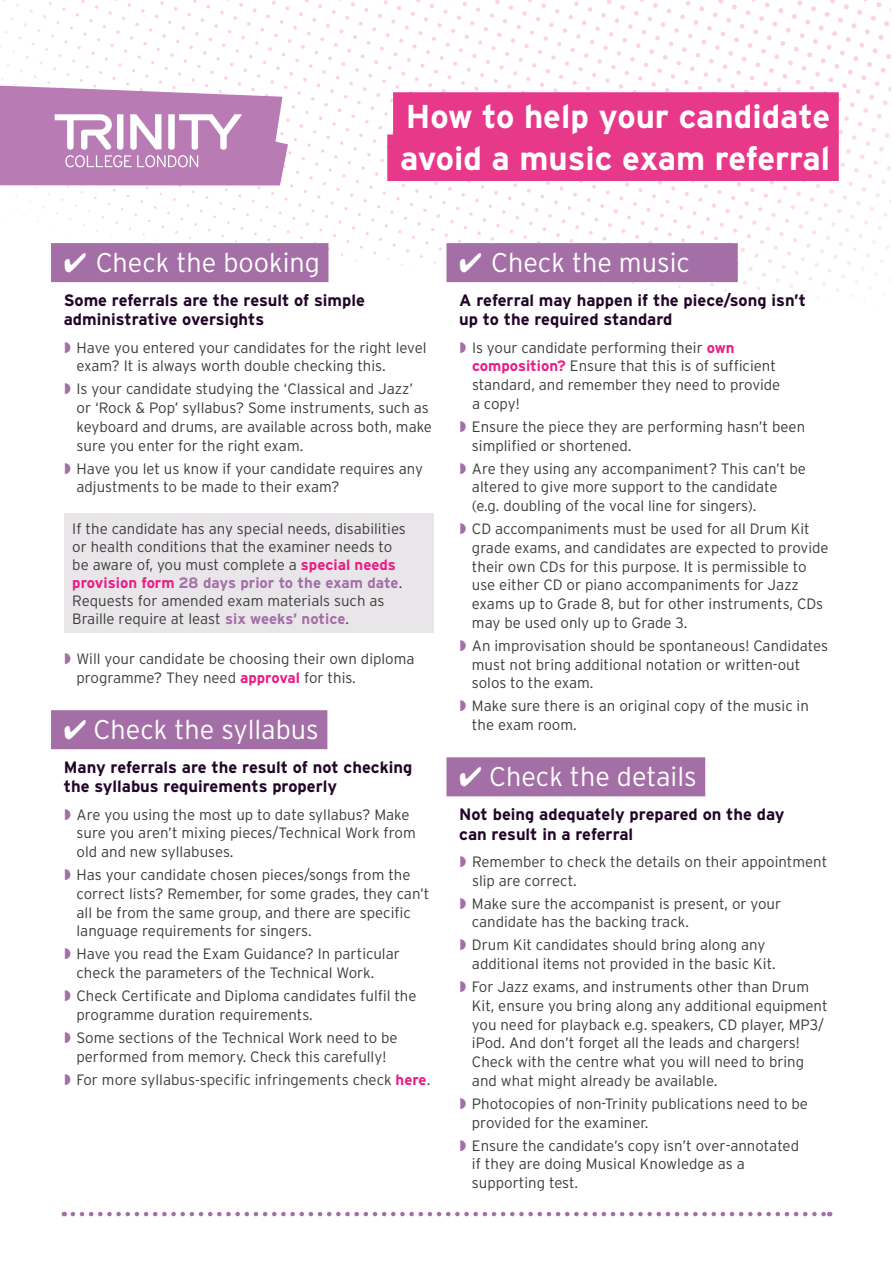
<style>
.page{position:relative;width:893px;height:1263px;background:#fff}
.page>*{position:absolute;margin:0;border:0;box-sizing:border-box;transform-origin:0 0}
.t1{font:700 33px/42.3px "Interstate";color:#fff}
.t2{font:300 27px "Interstate";color:#fff}
.t3{font:700 16.5px/19.5px "Interstate";color:#220528}
.t4{font:300 15px/18.8px "Interstate";color:#3c3c3b}
.s1{font-weight:700;color:#ec1d85}
.s2{font-weight:700;color:#a46fa6}
</style>
<div class="page">
<svg style="left:0;top:0;width:891px;height:304px"></svg>
<div style="left:51px;top:243px;width:277px;height:39px;background:#a46fa6"></div>
<div style="left:51px;top:710px;width:276px;height:39px;background:#a46fa6"></div>
<div style="left:64px;top:514px;width:370px;height:119px;background:#e9e6ea"></div>
<div style="left:446px;top:243px;width:292px;height:39px;background:#a46fa6"></div>
<div style="left:446px;top:757px;width:259px;height:39px;background:#a46fa6"></div>
<div style="left:393px;top:92px;width:446px;height:47px;background:#e8388a"></div>
<div style="left:387px;top:135px;width:452px;height:46px;background:#e8388a"></div>
<svg style="left:73px;top:1212px;width:757px;height:4px"></svg>
<h1 class="t1" style="left:400px;top:95px;width:432px">How to help your candidate avoid a music exam referral</h1>
<h2 class="t2" style="left:64px;top:247px;width:258px">✔ Check the booking</h2>
<p class="t3" style="left:64px;top:290px;width:303px">Some referrals are the result of simple administrative oversights</p>
<p class="t4" style="left:77px;top:338px;width:352px">Have you entered your candidates for the right level exam? It is always worth double checking this.</p>
<p class="t4" style="left:77px;top:380px;width:357px">Is your candidate studying the ‘Classical and Jazz’<br>or ‘Rock &amp; Pop’ syllabus? Some instruments, such as keyboard and drums, are available across both, make sure you enter for the right exam.</p>
<p class="t4" style="left:76px;top:459px;width:348px">Have you let us know if your candidate requires any adjustments to be made to their exam?</p>
<p class="t4" style="left:72px;top:520px;width:335px;line-height:18px">If the candidate has any special needs, disabilities or health conditions that the examiner needs to be aware of, you must complete a <span class="s1">special needs provision form</span> <span class="s2">28 days prior to the exam date</span>.<br>Requests for amended exam materials such as Braille require at least <span class="s2">six weeks’ notice</span>.</p>
<p class="t4" style="left:77px;top:649px;width:339px">Will your candidate be choosing their own diploma programme? They need <span class="s1">approval</span> for this.</p>
<h2 class="t2" style="left:64px;top:714px;width:257px">✔ Check the syllabus</h2>
<p class="t3" style="left:64px;top:757px;width:350px">Many referrals are the result of not checking the syllabus requirements properly</p>
<p class="t4" style="left:77px;top:805px;width:341px">Are you using the most up to date syllabus? Make sure you aren’t mixing pieces/Technical Work from old and new syllabuses.</p>
<p class="t4" style="left:77px;top:865px;width:354px">Has your candidate chosen pieces/songs from the correct lists? Remember, for some grades, they can’t all be from the same group, and there are specific language requirements for singers.</p>
<p class="t4" style="left:76px;top:945px;width:325px">Have you read the Exam Guidance? In particular check the parameters of the Technical Work.</p>
<p class="t4" style="left:76px;top:986px;width:342px">Check Certificate and Diploma candidates fulfil the programme duration requirements.</p>
<p class="t4" style="left:76px;top:1028px;width:323px">Some sections of the Technical Work need to be performed from memory. Check this carefully!</p>
<p class="t4" style="left:76px;top:1070px;width:355px">For more syllabus-specific infringements check <span class="s1">here</span>.</p>
<h2 class="t2" style="left:459px;top:247px;width:232px">✔ Check the music</h2>
<p class="t3" style="left:459px;top:290px;width:348px">A referral may happen if the piece/song isn’t up to the required standard</p>
<p class="t4" style="left:472px;top:338px;width:310px">Is your candidate performing their <span class="s1">own composition?</span> Ensure that this is of sufficient standard, and remember they need to provide a copy!</p>
<p class="t4" style="left:472px;top:417px;width:335px">Ensure the piece they are performing hasn’t been simplified or shortened.</p>
<p class="t4" style="left:472px;top:459px;width:335px">Are they using any accompaniment? This can’t be altered to give more support to the candidate (e.g. doubling of the vocal line for singers).</p>
<p class="t4" style="left:472px;top:519px;width:358px">CD accompaniments must be used for all Drum Kit grade exams, and candidates are expected to provide their own CDs for this purpose. It is permissible to use either CD or piano accompaniments for Jazz exams up to Grade 8, but for other instruments, CDs may be used only up to Grade 3.</p>
<p class="t4" style="left:472px;top:636px;width:358px">An improvisation should be spontaneous! Candidates must not bring additional notation or written-out solos to the exam.</p>
<p class="t4" style="left:472px;top:697px;width:338px">Make sure there is an original copy of the music in the exam room.</p>
<h2 class="t2" style="left:459px;top:761px;width:239px">✔ Check the details</h2>
<p class="t3" style="left:459px;top:804px;width:327px">Not being adequately prepared on the day can result in a referral</p>
<p class="t4" style="left:472px;top:852px;width:357px">Remember to check the details on their appointment slip are correct.</p>
<p class="t4" style="left:472px;top:894px;width:311px">Make sure the accompanist is present, or your candidate has the backing track.</p>
<p class="t4" style="left:472px;top:935px;width:305px">Drum Kit candidates should bring along any additional items not provided in the basic Kit.</p>
<p class="t4" style="left:472px;top:977px;width:357px">For Jazz exams, and instruments other than Drum Kit, ensure you bring along any additional equipment you need for playback e.g. speakers, CD player, MP3/ iPod. And don’t forget all the leads and chargers!<br>Check with the centre what you will need to bring and what might already be available.</p>
<p class="t4" style="left:472px;top:1094px;width:338px">Photocopies of non-Trinity publications need to be provided for the examiner.</p>
<p class="t4" style="left:472px;top:1136px;width:329px">Ensure the candidate’s copy isn’t over-annotated if they are doing Musical Knowledge as a supporting test.</p>
</div>
